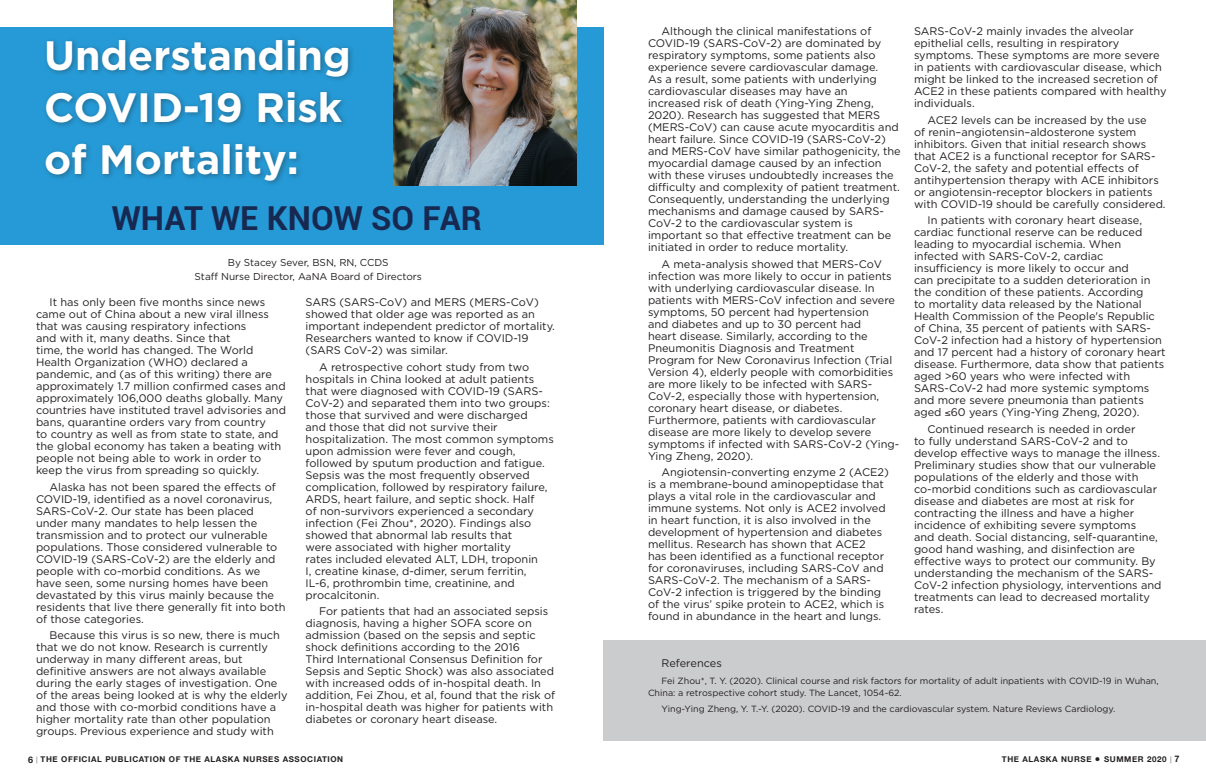
<style>
.page{position:relative;width:1206px;height:783px;background:#fff}
.page>*{position:absolute;margin:0;border:0;box-sizing:border-box;transform-origin:0 0}
.t1{font:700 41px/52px "Gotham";color:#fff}
.t2{font:700 33px "Roboto";color:#172951}
.Txt_Helvetica{font:11px/12px "Gotham";color:#231f20}
.Txt_Helvetica-2{font:10px "Gotham";color:#231f20}
.Txt_Helvetica-3{font:9px/12px "Gotham";color:#231f20}
.Name_Title{font:700 9px "Helvetica Neue";color:#231f20}
.t3{font:700 8px "Helvetica Neue";letter-spacing:.075em;color:#231f20}
.s1{font-size:9px}
.s2{font-size:7px;color:#95979a}
.s3{font-size:11px}
</style>
<div class="page">
<div style="left:0;top:27px;width:603px;height:218px;background:#269ad6"></div>
<img style="left:394px;top:0;width:182px;height:186px">
<div style="left:42px;top:36px;width:313px;height:151px;background:#231f20;opacity:.38"></div>
<div style="left:603px;top:640px;width:603px;height:101px;background:#cbccce"></div>
<p class="t1" style="left:44px;top:29px;width:308px">Understanding<br>COVID-19 Risk of Mortality:</p>
<p class="t2" style="left:112px;top:195px;width:372px">WHAT WE KNOW SO FAR</p>
<p class="Txt_Helvetica-2" style="left:228px;top:257px;width:162px">By Stacey Sever, BSN, RN, CCDS</p>
<p class="Txt_Helvetica-2" style="left:195px;top:271px;width:229px">Staff Nurse Director, AaNA Board of Directors</p>
<p class="Txt_Helvetica" style="left:36px;top:296px;width:252px;text-indent:14px">It has only been five months since news came out of China about a new viral illness that was causing respiratory infections<br>and with it, many deaths. Since that<br>time, the world has changed. The World Health Organization (WHO) declared a pandemic, and (as of this writing) there are approximately 1.7 million confirmed cases and approximately 106,000 deaths globally. Many countries have instituted travel advisories and bans, quarantine orders vary from country<br>to country as well as from state to state, and the global economy has taken a beating with people not being able to work in order to keep the virus from spreading so quickly.</p>
<p class="Txt_Helvetica" style="left:36px;top:481px;width:251px;text-indent:14px">Alaska has not been spared the effects of COVID-19, identified as a novel coronavirus, SARS-CoV-2. Our state has been placed under many mandates to help lessen the transmission and to protect our vulnerable populations. Those considered vulnerable to COVID-19 (SARS-CoV-2) are the elderly and people with co-morbid conditions. As we have seen, some nursing homes have been devastated by this virus mainly because the residents that live there generally fit into both of those categories.</p>
<p class="Txt_Helvetica" style="left:36px;top:629px;width:253px;text-indent:14px">Because this virus is so new, there is much that we do not know. Research is currently underway in many different areas, but definitive answers are not always available during the early stages of investigation. One of the areas being looked at is why the elderly and those with co-morbid conditions have a higher mortality rate than other population groups. Previous experience and study with</p>
<p class="Txt_Helvetica" style="left:306px;top:296px;width:251px">SARS (SARS-CoV) and MERS (MERS-CoV) showed that older age was reported as an important independent predictor of mortality.<br>Researchers wanted to know if COVID-19 (SARS CoV-2) was similar.</p>
<p class="Txt_Helvetica" style="left:306px;top:361px;width:250px;text-indent:14px">A retrospective cohort study from two hospitals in China looked at adult patients that were diagnosed with COVID-19 (SARS-CoV-2) and separated them into two groups: those that survived and were discharged<br>and those that did not survive their hospitalization. The most common symptoms upon admission were fever and cough, followed by sputum production and fatigue.<br>Sepsis was the most frequently observed complication, followed by respiratory failure, ARDS, heart failure, and septic shock. Half<br>of non-survivors experienced a secondary infection (Fei Zhou*, 2020). Findings also showed that abnormal lab results that<br>were associated with higher mortality<br>rates included elevated ALT, LDH, troponin<br>I, creatine kinase, d-dimer, serum ferritin,<br>IL-6, prothrombin time, creatinine, and procalcitonin.</p>
<p class="Txt_Helvetica" style="left:306px;top:605px;width:251px;text-indent:14px">For patients that had an associated sepsis diagnosis, having a higher SOFA score on admission (based on the sepsis and septic shock definitions according to the 2016<br>Third International Consensus Definition for Sepsis and Septic Shock) was also associated with increased odds of in-hospital death. In addition, Fei Zhou, et al, found that the risk of in-hospital death was higher for patients with diabetes or coronary heart disease.</p>
<p class="Txt_Helvetica" style="left:648px;top:25px;width:254px;text-indent:14px">Although the clinical manifestations of COVID-19 (SARS-CoV-2) are dominated by respiratory symptoms, some patients also experience severe cardiovascular damage.<br>As a result, some patients with underlying cardiovascular diseases may have an increased risk of death (Ying-Ying Zheng, 2020). Research has suggested that MERS (MERS-CoV) can cause acute myocarditis and heart failure. Since COVID-19 (SARS-CoV-2) and MERS-CoV have similar pathogenicity, the myocardial damage caused by an infection with these viruses undoubtedly increases the difficulty and complexity of patient treatment.<br>Consequently, understanding the underlying mechanisms and damage caused by SARS-CoV-2 to the cardiovascular system is important so that effective treatment can be initiated in order to reduce mortality.</p>
<p class="Txt_Helvetica" style="left:648px;top:257px;width:253px;text-indent:14px">A meta-analysis showed that MERS-CoV infection was more likely to occur in patients with underlying cardiovascular disease. In patients with MERS-CoV infection and severe symptoms, 50 percent had hypertension<br>and diabetes and up to 30 percent had<br>heart disease. Similarly, according to the Pneumonitis Diagnosis and Treatment Program for New Coronavirus Infection (Trial Version 4), elderly people with comorbidities are more likely to be infected with SARS-CoV-2, especially those with hypertension, coronary heart disease, or diabetes.<br>Furthermore, patients with cardiovascular disease are more likely to develop severe symptoms if infected with SARS-CoV-2 (Ying-Ying Zheng, 2020).</p>
<p class="Txt_Helvetica" style="left:648px;top:466px;width:242px;text-indent:14px">Angiotensin-converting enzyme 2 (ACE2) is a membrane-bound aminopeptidase that plays a vital role in the cardiovascular and immune systems. Not only is ACE2 involved in heart function, it is also involved in the development of hypertension and diabetes mellitus. Research has shown that ACE2<br>has been identified as a functional receptor for coronaviruses, including SARS-CoV and SARS-CoV-2. The mechanism of a SARS-CoV-2 infection is triggered by the binding of the virus’ spike protein to ACE2, which is found in abundance in the heart and lungs.</p>
<p class="Txt_Helvetica" style="left:914px;top:25px;width:254px">SARS-CoV-2 mainly invades the alveolar epithelial cells, resulting in respiratory symptoms. These symptoms are more severe in patients with cardiovascular disease, which might be linked to the increased secretion of ACE2 in these patients compared with healthy individuals.</p>
<p class="Txt_Helvetica" style="left:914px;top:113px;width:253px;text-indent:14px">ACE2 levels can be increased by the use<br>of renin–angiotensin–aldosterone system inhibitors. Given that initial research shows that ACE2 is a functional receptor for SARS-CoV-2, the safety and potential effects of antihypertension therapy with ACE inhibitors or angiotensin-receptor blockers in patients with COVID-19 should be carefully considered.</p>
<p class="Txt_Helvetica" style="left:914px;top:214px;width:253px;text-indent:14px">In patients with coronary heart disease, cardiac functional reserve can be reduced leading to myocardial ischemia. When infected with SARS-CoV-2, cardiac insufficiency is more likely to occur and<br>can precipitate to a sudden deterioration in the condition of these patients. According<br>to mortality data released by the National Health Commission of the People's Republic of China, 35 percent of patients with SARS-CoV-2 infection had a history of hypertension and 17 percent had a history of coronary heart disease. Furthermore, data show that patients aged &gt;60 years who were infected with SARS-CoV-2 had more systemic symptoms and more severe pneumonia than patients aged ≤60 years (Ying-Ying Zheng, 2020).</p>
<p class="Txt_Helvetica" style="left:914px;top:422px;width:249px;text-indent:14px">Continued research is needed in order<br>to fully understand SARS-CoV-2 and to develop effective ways to manage the illness.<br>Preliminary studies show that our vulnerable populations of the elderly and those with co-morbid conditions such as cardiovascular disease and diabetes are most at risk for contracting the illness and have a higher incidence of exhibiting severe symptoms<br>and death. Social distancing, self-quarantine, good hand washing, and disinfection are effective ways to protect our community. By understanding the mechanism of the SARS-CoV-2 infection physiology, interventions and treatments can lead to decreased mortality rates.</p>
<p class="Txt_Helvetica" style="left:662px;top:657px;width:62px">References</p>
<p class="Txt_Helvetica-3" style="left:648px;top:674px;width:512px;text-indent:14px">Fei Zhou*, T. Y. (2020). Clinical course and risk factors for mortality of adult inpatients with COVID-19 in Wuhan,<br>China: a retrospective cohort study. The Lancet, 1054-62.</p>
<p class="Txt_Helvetica-3" style="left:662px;top:703px;width:455px">Ying-Ying Zheng, Y. T.-Y. (2020). COVID-19 and the cardiovascular system. Nature Reviews Cardiology.</p>
<p class="t3" style="left:28px;top:755px;width:317px"><span class="s1">6</span> <span class="s2">|</span> THE OFFICIAL PUBLICATION OF THE ALASKA NURSES ASSOCIATION</p>
<p class="t3" style="left:1002px;top:754px;width:171px">THE ALASKA NURSE <span class="s3">•</span> SUMMER 2020 <span class="s2">|</span></p>
<p class="Name_Title" style="left:1174px;top:754px;width:7px">7</p>
</div>
